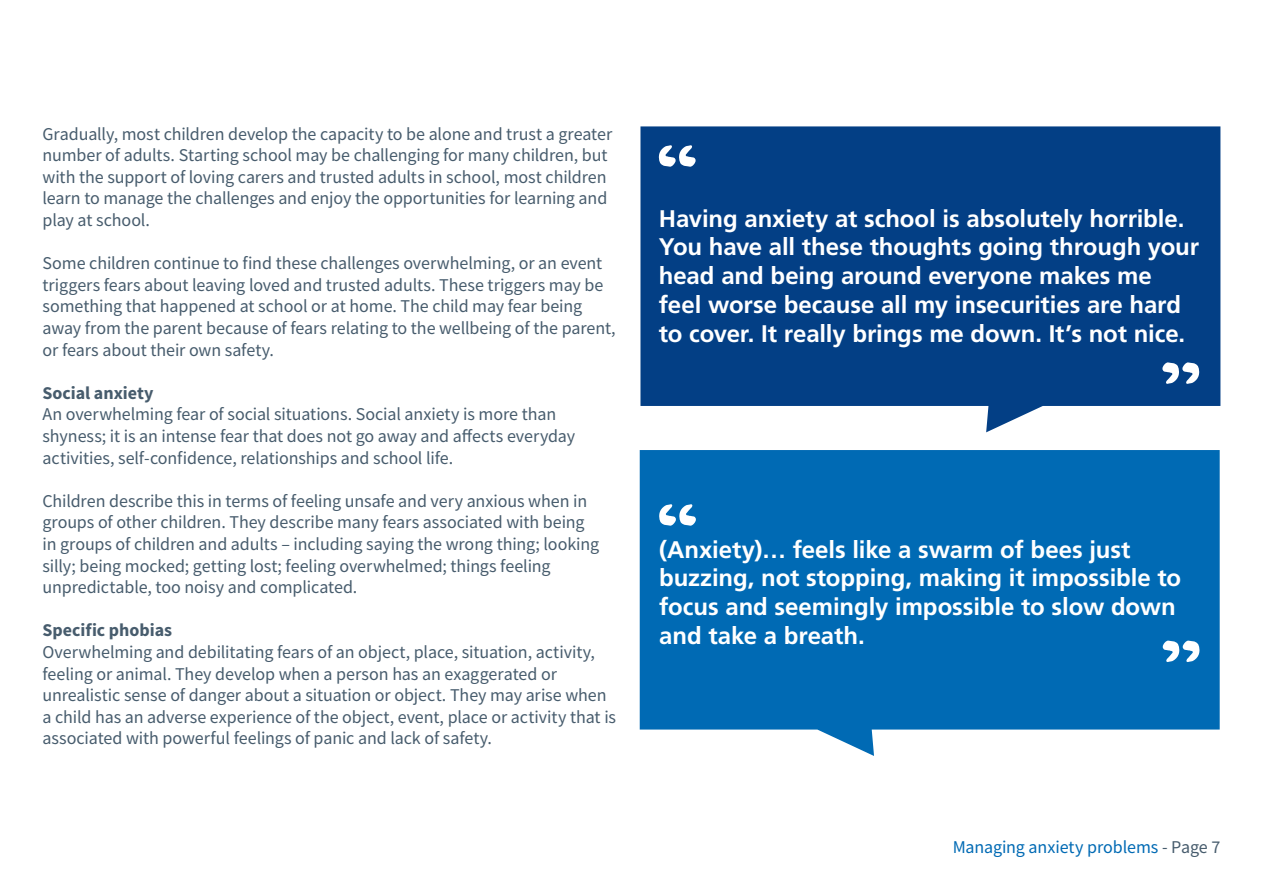
<style>
.page{position:relative;width:1263px;height:893px;background:#fff}
.page>*{position:absolute;margin:0;border:0;box-sizing:border-box;transform-origin:0 0}
.Intro{font:700 24px/28.8px "Frutiger LT Std";letter-spacing:-.005em;color:#fff}
.t1{font:18px/21.6px "Source Sans Pro";letter-spacing:-.005em;color:#475c6d}
.t2{font:18px "Source Sans Pro";letter-spacing:-.005em;color:#006ab4}
.t3{font:700 18px "Source Sans Pro";color:#475c6d}
.s1{color:#475c6d}
</style>
<div class="page">
<svg style="left:640px;top:126px;width:580px;height:306px;background:#184f8f"></svg>
<svg style="left:658px;top:145px;width:38px;height:22px"></svg>
<svg style="left:1162px;top:362px;width:37px;height:22px"></svg>
<svg style="left:640px;top:450px;width:580px;height:306px;background:#1576ba"></svg>
<svg style="left:659px;top:504px;width:37px;height:22px"></svg>
<svg style="left:1163px;top:640px;width:37px;height:22px"></svg>
<p class="t1" style="left:43px;top:123px;width:571px">Gradually, most children develop the capacity to be alone and trust a greater number of adults. Starting school may be challenging for many children, but with the support of loving carers and trusted adults in school, most children learn to manage the challenges and enjoy the opportunities for learning and play at school.</p>
<p class="t1" style="left:43px;top:252px;width:575px">Some children continue to find these challenges overwhelming, or an event triggers fears about leaving loved and trusted adults. These triggers may be something that happened at school or at home. The child may fear being away from the parent because of fears relating to the wellbeing of the parent, or fears about their own safety.</p>
<h3 class="t3" style="left:43px;top:381px;width:113px">Social anxiety</h3>
<p class="t1" style="left:43px;top:403px;width:534px">An overwhelming fear of social situations. Social anxiety is more than shyness; it is an intense fear that does not go away and affects everyday activities, self-confidence, relationships and school life.</p>
<p class="t1" style="left:43px;top:490px;width:558px">Children describe this in terms of feeling unsafe and very anxious when in groups of other children. They describe many fears associated with being in groups of children and adults – including saying the wrong thing; looking silly; being mocked; getting lost; feeling overwhelmed; things feeling unpredictable, too noisy and complicated.</p>
<h3 class="t3" style="left:43px;top:618px;width:131px">Specific phobias</h3>
<p class="t1" style="left:43px;top:641px;width:575px">Overwhelming and debilitating fears of an object, place, situation, activity, feeling or animal. They develop when a person has an exaggerated or unrealistic sense of danger about a situation or object. They may arise when a child has an adverse experience of the object, event, place or activity that is associated with powerful feelings of panic and lack of safety.</p>
<p class="Intro" style="left:659px;top:204px;width:542px">Having anxiety at school is absolutely horrible.<br>You have all these thoughts going through your head and being around everyone makes me feel worse because all my insecurities are hard to cover. It really brings me down. It’s not nice.</p>
<p class="Intro" style="left:659px;top:535px;width:523px">(Anxiety)… feels like a swarm of bees just buzzing, not stopping, making it impossible to focus and seemingly impossible to slow down and take a breath.</p>
<p class="t2" style="left:953px;top:835px;width:269px">Managing anxiety problems <span class="s1">- Page 7</span></p>
</div>
